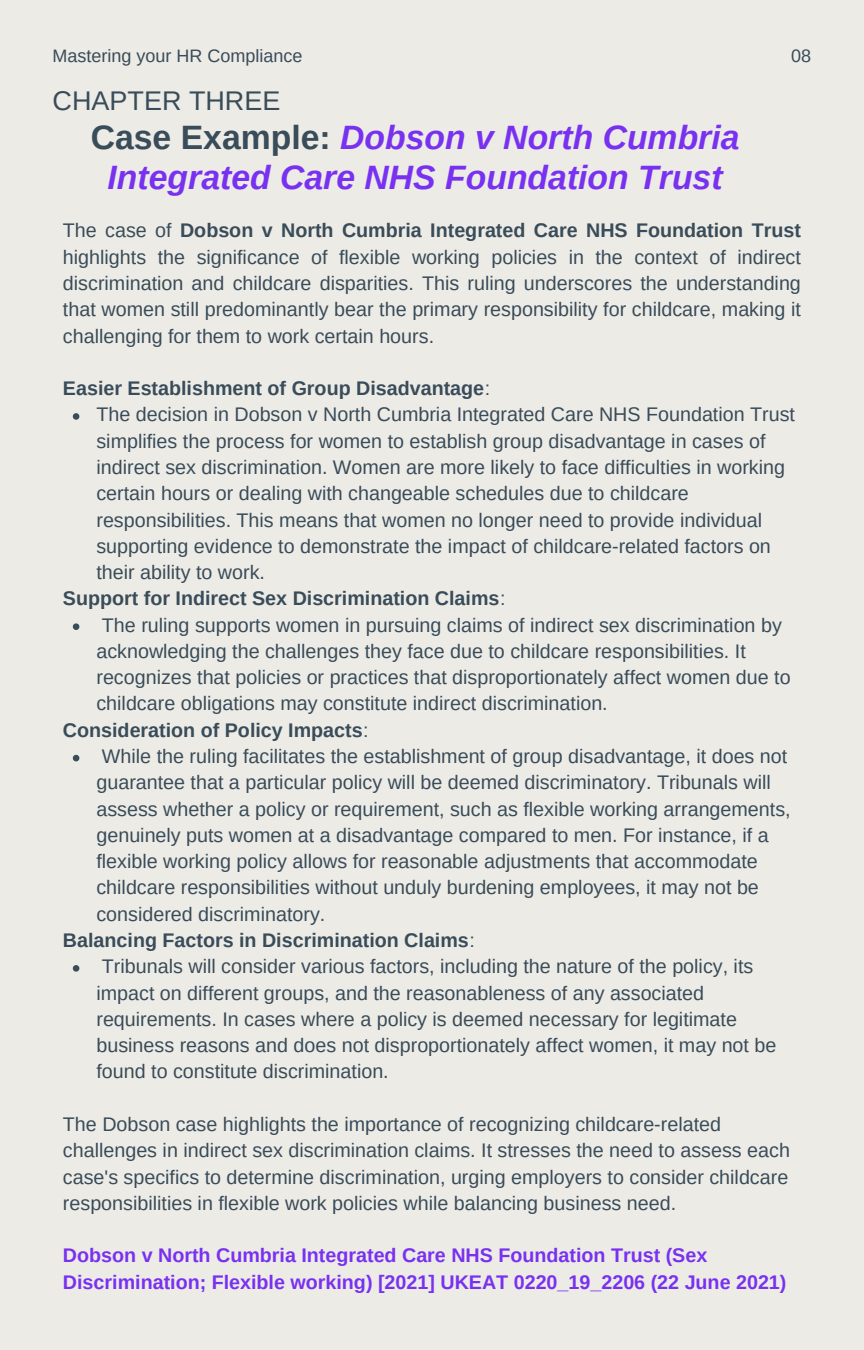
<style>
.page{position:relative;width:864px;height:1350px;background:#edebe6}
.page>*{position:absolute;margin:0;border:0;box-sizing:border-box;transform-origin:0 0}
.t1{font:italic 700 33.75px/40.5px "Arimo";color:#7931f1;text-align:center}
.t2{font:27px "Arimo";color:#394c59}
.t3{font:19.8px/26.3px "Arimo";color:#394c59;text-align:justify}
.t4{font:700 19.8px "Arimo";color:#394c59}
.t5{font:700 19.8px/26.3px "Arimo";color:#7931f1}
.t6{font:18px "Arimo";color:#394c59}
.s1{font-style:normal;color:#394c59}
.s2{font-weight:700}
.s3{font-weight:400}
</style>
<div class="page">
<svg style="left:73px;top:413px;width:6px;height:7px"></svg>
<svg style="left:73px;top:623px;width:6px;height:7px"></svg>
<svg style="left:73px;top:755px;width:6px;height:6px"></svg>
<svg style="left:73px;top:965px;width:6px;height:7px"></svg>
<p class="t6" style="left:53px;top:46px;width:251px">Mastering your HR Compliance</p>
<p class="t6" style="left:791px;top:46px;width:22px">08</p>
<h1 class="t2" style="left:53px;top:86px;width:229px">CHAPTER THREE</h1>
<h2 class="t1" style="left:91px;top:117px;width:650px"><span class="s1">Case Example:</span> Dobson v North Cumbria<br>Integrated Care NHS Foundation Trust</h2>
<p class="t3" style="left:63px;top:217px;width:740px">The case of <span class="s2">Dobson v North Cumbria Integrated Care NHS Foundation Trust </span>highlights the significance of flexible working policies in the context of indirect discrimination and childcare disparities. This ruling underscores the understanding that women still predominantly bear the primary responsibility for childcare, making it challenging for them to work certain hours.</p>
<p class="t4" style="left:63px;top:377px;width:429px">Easier Establishment of Group Disadvantage<span class="s3">:</span></p>
<p class="t3" style="left:96px;top:401px;width:700px">The decision in Dobson v North Cumbria Integrated Care NHS Foundation Trust</p>
<p class="t3" style="left:96px;top:428px;width:671px">simplifies the process for women to establish group disadvantage in cases of</p>
<p class="t3" style="left:96px;top:454px;width:690px">indirect sex discrimination. Women are more likely to face difficulties in working</p>
<p class="t3" style="left:96px;top:480px;width:594px">certain hours or dealing with changeable schedules due to childcare</p>
<p class="t3" style="left:96px;top:506px;width:667px">responsibilities. This means that women no longer need to provide individual</p>
<p class="t3" style="left:96px;top:533px;width:676px">supporting evidence to demonstrate the impact of childcare-related factors on</p>
<p class="t3" style="left:96px;top:559px;width:170px">their ability to work.</p>
<p class="t4" style="left:63px;top:587px;width:444px">Support for Indirect Sex Discrimination Claims<span class="s3">:</span></p>
<p class="t3" style="left:102px;top:612px;width:681px">The ruling supports women in pursuing claims of indirect sex discrimination by</p>
<p class="t3" style="left:96px;top:638px;width:651px">acknowledging the challenges they face due to childcare responsibilities. It</p>
<p class="t3" style="left:96px;top:664px;width:696px">recognizes that policies or practices that disproportionately affect women due to</p>
<p class="t3" style="left:96px;top:690px;width:513px">childcare obligations may constitute indirect discrimination.</p>
<p class="t4" style="left:63px;top:719px;width:307px">Consideration of Policy Impacts<span class="s3">:</span></p>
<p class="t3" style="left:102px;top:743px;width:687px">While the ruling facilitates the establishment of group disadvantage, it does not</p>
<p class="t3" style="left:96px;top:769px;width:676px">guarantee that a particular policy will be deemed discriminatory. Tribunals will</p>
<p class="t3" style="left:96px;top:796px;width:696px">assess whether a policy or requirement, such as flexible working arrangements,</p>
<p class="t3" style="left:96px;top:822px;width:674px">genuinely puts women at a disadvantage compared to men. For instance, if a</p>
<p class="t3" style="left:96px;top:848px;width:663px">flexible working policy allows for reasonable adjustments that accommodate</p>
<p class="t3" style="left:96px;top:874px;width:664px">childcare responsibilities without unduly burdening employees, it may not be</p>
<p class="t3" style="left:96px;top:901px;width:230px">considered discriminatory.</p>
<p class="t4" style="left:63px;top:929px;width:413px">Balancing Factors in Discrimination Claims<span class="s3">:</span></p>
<p class="t3" style="left:102px;top:953px;width:653px">Tribunals will consider various factors, including the nature of the policy, its</p>
<p class="t3" style="left:96px;top:980px;width:609px">impact on different groups, and the reasonableness of any associated</p>
<p class="t3" style="left:96px;top:1006px;width:642px">requirements. In cases where a policy is deemed necessary for legitimate</p>
<p class="t3" style="left:96px;top:1032px;width:681px">business reasons and does not disproportionately affect women, it may not be</p>
<p class="t3" style="left:96px;top:1058px;width:294px">found to constitute discrimination.</p>
<p class="t3" style="left:63px;top:1111px;width:729px;text-align:left">The Dobson case highlights the importance of recognizing childcare-related challenges in indirect sex discrimination claims. It stresses the need to assess each case's specifics to determine discrimination, urging employers to consider childcare responsibilities in flexible work policies while balancing business need.</p>
<p class="t5" style="left:63px;top:1242px;width:725px">Dobson v North Cumbria Integrated Care NHS Foundation Trust (Sex<br>Discrimination; Flexible working) [2021] UKEAT 0220_19_2206 (22 June 2021)</p>
</div>
